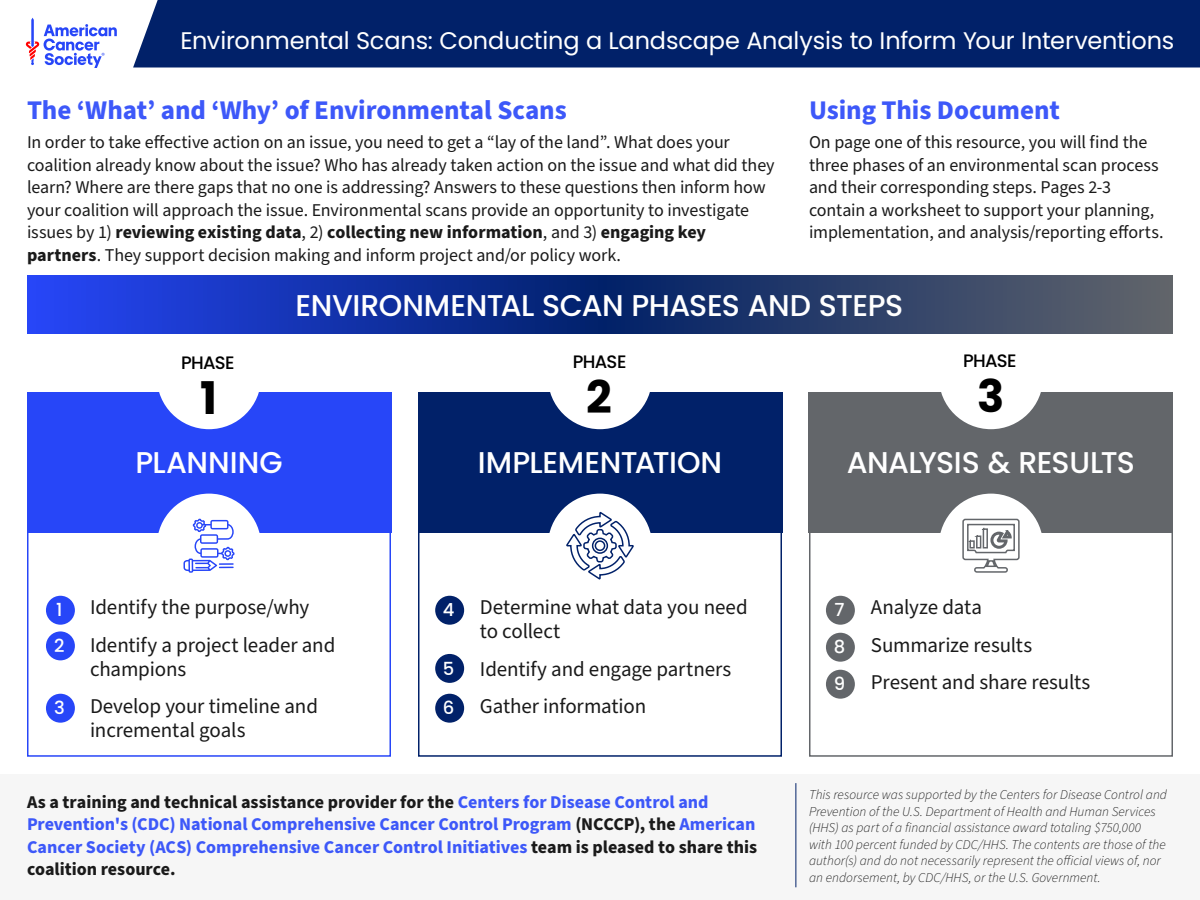
<style>
.page{position:relative;width:1200px;height:900px;background:#fff}
.page>*{position:absolute;margin:0;border:0;box-sizing:border-box;transform-origin:0 0}
.Phases{font:700 45px "Poppins";color:#000}
.Phases_Title{font:500 30px "Poppins";letter-spacing:-.015em;color:#fff}
.Heading_1{font:700 27px "Source Sans Pro";letter-spacing:-.005em;color:#3d58f9}
.t1{font:24px "Poppins";letter-spacing:-.005em;color:#fff}
.Phase_Numbers{font:21px/24px "Source Sans Pro";letter-spacing:-.005em;color:#1a1a1a}
.Body{font:18px/22.5px "Source Sans Pro";letter-spacing:-.005em;color:#1a1a1a}
.Body-2{font:700 18px/22.5px "Source Sans Pro";color:#3d58f9}
.t2{font:300 18px "Poppins";letter-spacing:-.005em;color:#fff}
.Phases-2{font:500 18px "Poppins";letter-spacing:-.035em;color:#000}
.Phases-3{font:500 18px "Poppins";color:#fff}
.Disclaimer{font:italic 300 13.5px/16.5px "Source Sans Pro";letter-spacing:.005em;color:#1a1a1a}
.s1{font-weight:700}
.s2{color:#1a1a1a}
</style>
<div class="page">
<div style="left:0;top:774px;width:1200px;height:126px;background:#f6f6f6"></div>
<div style="left:133px;top:0;width:1067px;height:68px;background:#012169"></div>
<svg style="left:26px;top:18px;width:91px;height:50px"></svg>
<div style="left:27px;top:519px;width:364px;height:238px;border:2px solid #2746f8"></div>
<div style="left:418px;top:519px;width:364px;height:238px;border:2px solid #012169"></div>
<div style="left:809px;top:519px;width:364px;height:238px;border:2px solid #63666a"></div>
<div style="left:27px;top:392px;width:364px;height:140px;background:#2746f8"></div>
<div style="left:418px;top:392px;width:364px;height:140px;background:#012169"></div>
<div style="left:809px;top:392px;width:364px;height:140px;background:#63666a"></div>
<div style="left:939px;top:325px;width:104px;height:104px;background:#fff;border-radius:50%"></div>
<div style="left:548px;top:325px;width:104px;height:104px;background:#fff;border-radius:50%"></div>
<div style="left:157px;top:325px;width:104px;height:104px;background:#fff;border-radius:50%"></div>
<svg style="left:27px;top:275px;width:1146px;height:59px;background:#223b8d"></svg>
<div style="left:939px;top:494px;width:104px;height:104px;background:#fff;border-radius:50%"></div>
<div style="left:548px;top:494px;width:104px;height:104px;background:#fff;border-radius:50%"></div>
<div style="left:157px;top:494px;width:104px;height:104px;background:#fff;border-radius:50%"></div>
<div style="left:46px;top:596px;width:29px;height:29px;background:#2746f8;border-radius:50%"></div>
<div style="left:435px;top:596px;width:29px;height:29px;background:#012169;border-radius:50%"></div>
<div style="left:826px;top:596px;width:29px;height:29px;background:#63666a;border-radius:50%"></div>
<div style="left:46px;top:631px;width:29px;height:29px;background:#2746f8;border-radius:50%"></div>
<div style="left:435px;top:654px;width:29px;height:29px;background:#012169;border-radius:50%"></div>
<div style="left:826px;top:633px;width:29px;height:29px;background:#63666a;border-radius:50%"></div>
<div style="left:46px;top:694px;width:29px;height:29px;background:#2746f8;border-radius:50%"></div>
<div style="left:435px;top:694px;width:29px;height:29px;background:#012169;border-radius:50%"></div>
<div style="left:826px;top:670px;width:29px;height:29px;background:#63666a;border-radius:50%"></div>
<svg style="left:183px;top:519px;width:52px;height:54px"></svg>
<svg style="left:566px;top:511px;width:68px;height:69px"></svg>
<svg style="left:962px;top:518px;width:58px;height:55px"></svg>
<hr style="left:795px;top:783px;width:1px;height:104px;background:#012169">
<p class="t2" style="left:786px;top:20px;width:390px">ACS CCC Environmental Scan Worksheet | 1</p>
<p class="t1" style="left:180px;top:27px;width:996px">Environmental Scans: Conducting a Landscape Analysis to Inform Your Interventions</p>
<p class="Heading_1" style="left:27px;top:92px;width:541px">The ‘What’ and ‘Why’ of Environmental Scans</p>
<p class="Body" style="left:27px;top:131px;width:749px">In order to take effective action on an issue, you need to get a “lay of the land”. What does your coalition already know about the issue? Who has already taken action on the issue and what did they learn? Where are there gaps that no one is addressing? Answers to these questions then inform how your coalition will approach the issue. Environmental scans provide an opportunity to investigate issues by 1) <span class="s1">reviewing existing data</span>, 2) <span class="s1">collecting new information</span>, and 3) <span class="s1">engaging key partners</span>. They support decision making and inform project and/or policy work.</p>
<p class="Heading_1" style="left:809px;top:92px;width:253px">Using This Document</p>
<p class="Body" style="left:809px;top:131px;width:356px">On page one of this resource, you will find the three phases of an environmental scan process and their corresponding steps. Pages 2-3 contain a worksheet to support your planning, implementation, and analysis/reporting efforts.</p>
<p class="Phases-2" style="left:181px;top:352px;width:55px">PHASE</p>
<p class="Phases" style="left:200px;top:372px;width:18px">1</p>
<p class="Phases_Title" style="left:296px;top:288px;width:609px">ENVIRONMENTAL SCAN PHASES AND STEPS</p>
<p class="Phases-2" style="left:573px;top:351px;width:55px">PHASE</p>
<p class="Phases" style="left:586px;top:371px;width:27px">2</p>
<p class="Phases-2" style="left:963px;top:351px;width:55px">PHASE</p>
<p class="Phases" style="left:977px;top:371px;width:29px">3</p>
<p class="Phases_Title" style="left:135px;top:445px;width:149px">PLANNING</p>
<p class="Phases_Title" style="left:478px;top:445px;width:246px">IMPLEMENTATION</p>
<p class="Phases_Title" style="left:847px;top:445px;width:290px">ANALYSIS &amp; RESULTS</p>
<p class="Phase_Numbers" style="left:90px;top:596px;width:221px">Identify the purpose/why</p>
<p class="Phase_Numbers" style="left:90px;top:633px;width:247px">Identify a project leader and champions</p>
<p class="Phase_Numbers" style="left:90px;top:695px;width:229px">Develop your timeline and incremental goals</p>
<p class="Phase_Numbers" style="left:480px;top:596px;width:269px">Determine what data you need to collect</p>
<p class="Phase_Numbers" style="left:480px;top:657px;width:253px">Identify and engage partners</p>
<p class="Phase_Numbers" style="left:480px;top:695px;width:168px">Gather information</p>
<p class="Phases-3" style="left:56px;top:600px;width:8px">1</p>
<p class="Phases-3" style="left:443px;top:600px;width:13px">4</p>
<p class="Phases-3" style="left:834px;top:600px;width:12px">7</p>
<p class="Phases-3" style="left:54px;top:635px;width:12px">2</p>
<p class="Phases-3" style="left:443px;top:658px;width:13px">5</p>
<p class="Phases-3" style="left:834px;top:637px;width:13px">8</p>
<p class="Phases-3" style="left:834px;top:674px;width:13px">9</p>
<p class="Phases-3" style="left:54px;top:698px;width:12px">3</p>
<p class="Phases-3" style="left:443px;top:698px;width:13px">6</p>
<p class="Phase_Numbers" style="left:871px;top:596px;width:113px">Analyze data</p>
<p class="Phase_Numbers" style="left:871px;top:633px;width:163px">Summarize results</p>
<p class="Phase_Numbers" style="left:871px;top:671px;width:221px">Present and share results</p>
<p class="Body-2" style="left:27px;top:791px;width:732px"><span class="s2">As a training and technical assistance provider for the</span> Centers for Disease Control and Prevention's (CDC) National Comprehensive Cancer Control Program <span class="s2">(NCCCP), the</span> American Cancer Society (ACS) Comprehensive Cancer Control Initiatives <span class="s2">team is pleased to share this coalition resource.</span></p>
<p class="Disclaimer" style="left:809px;top:787px;width:360px">This resource was supported by the Centers for Disease Control and Prevention of the U.S. Department of Health and Human Services (HHS) as part of a financial assistance award totaling $750,000 with 100 percent funded by CDC/HHS. The contents are those of the author(s) and do not necessarily represent the official views of, nor an endorsement, by CDC/HHS, or the U.S. Government.</p>
</div>
